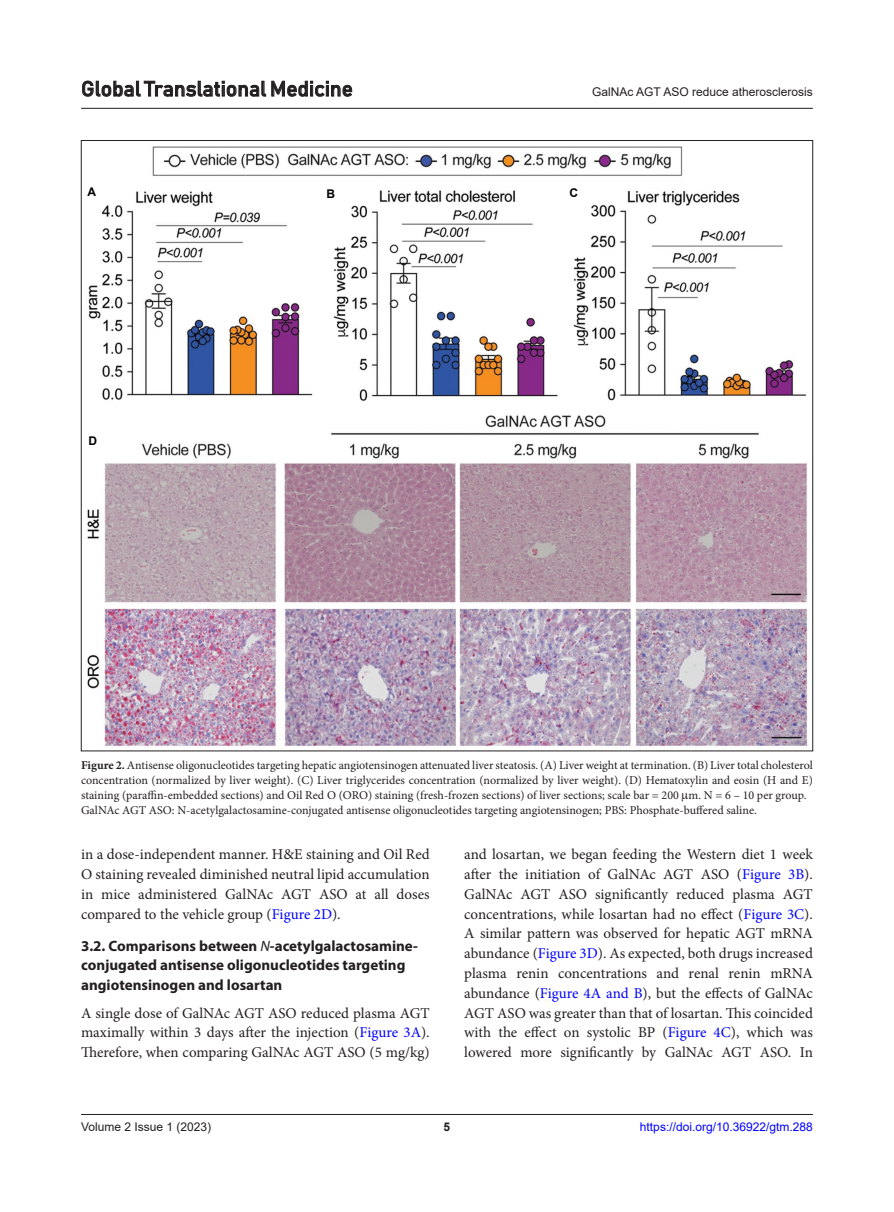
<style>
.page{position:relative;width:894px;height:1212px;background:#fff}
.page>*{position:absolute;margin:0;border:0;box-sizing:border-box;transform-origin:0 0}
.t1{font:21px "Bahnschrift";color:#231f20}
.TXFL{font:15px/19.8px "Minion Pro";color:#231f20;text-align:justify}
.t2{font:700 15px/19.8px "Myriad Pro";color:#231f20}
.FGC{font:12px/15px "Minion Pro";color:#231f20;text-align:justify}
.t3{font:12px "Arial";color:#231f20}
.t4{font:12px "Arial";color:#00f}
.LABEL{font:700 12px "Arial";color:#000}
.t5{font:700 12px "Arial";color:#231f20}
.s1{font-weight:700}
.s2{color:#00f}
.s3{font-weight:400;font-style:italic}
</style>
<div class="page">
<hr style="left:81px;top:1114px;width:731px;height:1px;background:#231f20">
<svg style="left:82px;top:80px;width:270px;height:17px"></svg>
<hr style="left:81px;top:108px;width:731px;height:1px;background:#231f20">
<img style="left:87px;top:146px;width:720px;height:600px">
<div style="left:86px;top:187px;width:12px;height:12px;background:#fff"></div>
<div style="left:86px;top:435px;width:13px;height:13px;background:#fff"></div>
<div style="left:324px;top:188px;width:13px;height:13px;background:#fff"></div>
<div style="left:567px;top:188px;width:13px;height:12px;background:#fff"></div>
<h1 class="t1" style="left:81px;top:75px;width:273px">Global Translational Medicine</h1>
<p class="t3" style="left:592px;top:83px;width:222px">GalNAc AGT ASO reduce atherosclerosis</p>
<p class="LABEL" style="left:88px;top:184px;width:10px">A</p>
<p class="LABEL" style="left:88px;top:432px;width:10px">D</p>
<p class="LABEL" style="left:326px;top:185px;width:10px">B</p>
<p class="LABEL" style="left:569px;top:185px;width:10px">C</p>
<p class="FGC" style="left:81px;top:757px;width:733px"><span class="s1">Figure 2.</span> Antisense oligonucleotides targeting hepatic angiotensinogen attenuated liver steatosis. (A) Liver weight at termination. (B) Liver total cholesterol concentration (normalized by liver weight). (C) Liver triglycerides concentration (normalized by liver weight). (D) Hematoxylin and eosin (H and E) staining (paraffin-embedded sections) and Oil Red O (ORO) staining (fresh-frozen sections) of liver sections; scale bar = 200 m. N = 6 – 10 per group.</p>
<p class="FGC" style="left:81px;top:802px;width:677px">GalNAc AGT ASO: N-acetylgalactosamine-conjugated antisense oligonucleotides targeting angiotensinogen; PBS: Phosphate-buffered saline.</p>
<p class="TXFL" style="left:81px;top:844px;width:350px">in a dose-independent manner. H&amp;E staining and Oil Red O staining revealed diminished neutral lipid accumulation in mice administered GalNAc AGT ASO at all doses compared to the vehicle group (<span class="s2">Figure 2D</span>).</p>
<h2 class="t2" style="left:81px;top:935px;width:338px">3.2. Comparisons between <span class="s3">N</span>-acetylgalactosamine&shy;conjugated antisense oligonucleotides targeting angiotensinogen and losartan</h2>
<p class="TXFL" style="left:81px;top:1003px;width:350px">A single dose of GalNAc AGT ASO reduced plasma AGT maximally within 3 days after the injection (<span class="s2">Figure 3A</span>).<br>Therefore, when comparing GalNAc AGT ASO (5 mg/kg)</p>
<p class="TXFL" style="left:464px;top:844px;width:350px">and losartan, we began feeding the Western diet 1 week after the initiation of GalNAc AGT ASO (<span class="s2">Figure 3B</span>).<br>GalNAc AGT ASO significantly reduced plasma AGT concentrations, while losartan had no effect (<span class="s2">Figure 3C</span>).<br>A similar pattern was observed for hepatic AGT mRNA abundance (<span class="s2">Figure 3D</span>). As expected, both drugs increased plasma renin concentrations and renal renin mRNA abundance (<span class="s2">Figure 4A and B</span>), but the effects of GalNAc AGT ASO was greater than that of losartan. This coincided with the effect on systolic BP (<span class="s2">Figure 4C</span>), which was lowered more significantly by GalNAc AGT ASO. In</p>
<p class="t3" style="left:81px;top:1118px;width:132px">Volume 2 Issue 1 (2023)</p>
<p class="t5" style="left:443px;top:1118px;width:8px">5</p>
<p class="t4" style="left:639px;top:1118px;width:174px">https://doi.org/10.36922/gtm.288</p>
</div>
